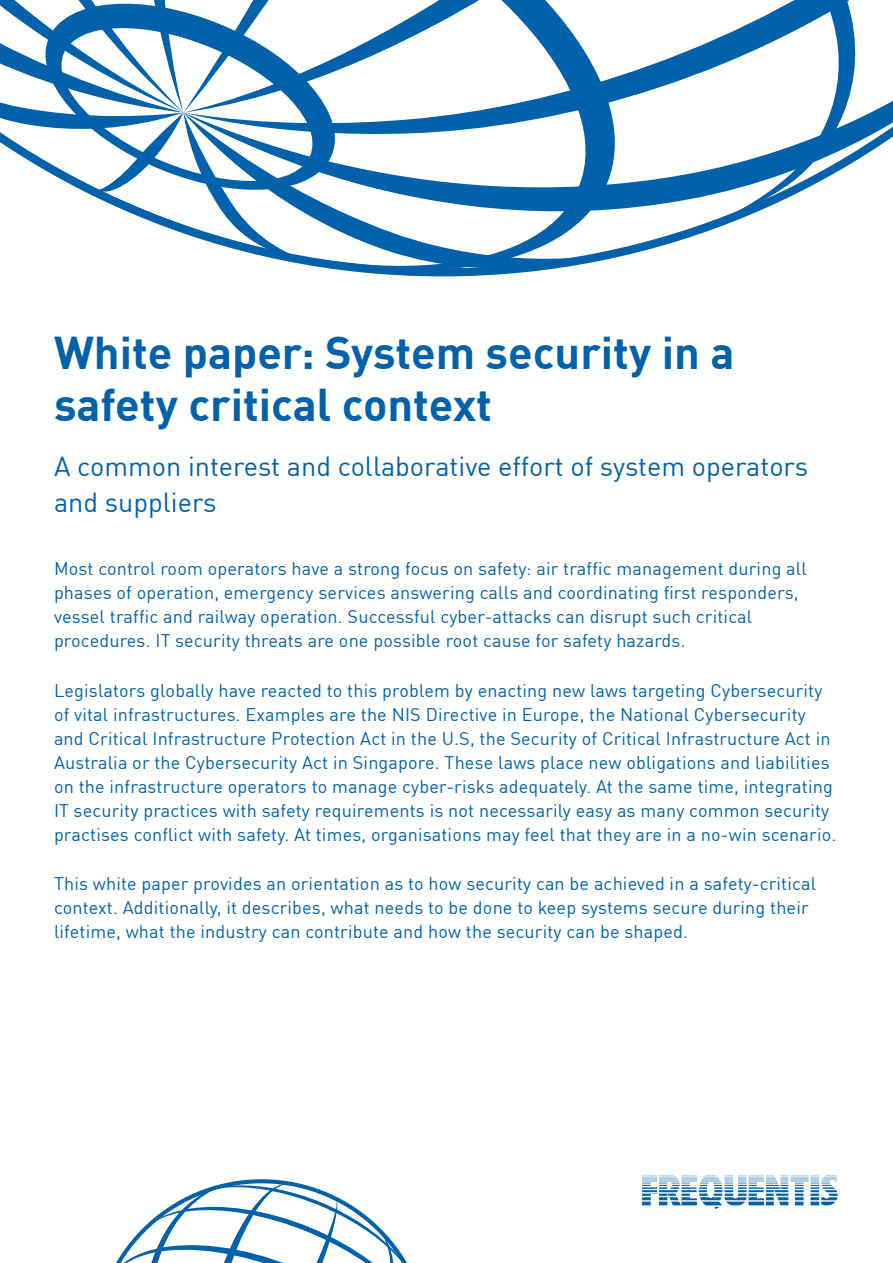
<style>
.page{position:relative;width:893px;height:1263px;background:#fff}
.page>*{position:absolute;margin:0;border:0;box-sizing:border-box;transform-origin:0 0}
.OFC_Title{font:700 45px/52.5px "DINOT";color:#0161aa}
.OFC_Subtitle{font:27px/36px "DINOT";color:#0161aa}
.Front_Cover_Text_Blu{font:18px/24px "DINOT";letter-spacing:.01em;color:#0161aa}
</style>
<div class="page">
<svg style="left:0;top:0;width:893px;height:276px"></svg>
<svg style="left:116px;top:1179px;width:291px;height:84px"></svg>
<svg style="left:642px;top:1175px;width:196px;height:34px"></svg>
<p class="OFC_Title" style="left:54px;top:322px;width:682px">White paper: System security in a safety critical context</p>
<p class="OFC_Subtitle" style="left:54px;top:446px;width:756px">A common interest and collaborative effort of system operators and suppliers</p>
<p class="Front_Cover_Text_Blu" style="left:54px;top:555px;width:754px">Most control room operators have a strong focus on safety: air traffic management during all phases of operation, emergency services answering calls and coordinating first responders, vessel traffic and railway operation. Successful cyber-attacks can disrupt such critical procedures. IT security threats are one possible root cause for safety hazards.</p>
<p class="Front_Cover_Text_Blu" style="left:54px;top:676px;width:784px">Legislators globally have reacted to this problem by enacting new laws targeting Cybersecurity of vital infrastructures. Examples are the NIS Directive in Europe, the National Cybersecurity and Critical Infrastructure Protection Act in the U.S, the Security of Critical Infrastructure Act in Australia or the Cybersecurity Act in Singapore. These laws place new obligations and liabilities on the infrastructure operators to manage cyber-risks adequately. At the same time, integrating IT security practices with safety requirements is not necessarily easy as many common security practises conflict with safety. At times, organisations may feel that they are in a no-win scenario.</p>
<p class="Front_Cover_Text_Blu" style="left:54px;top:870px;width:763px">This white paper provides an orientation as to how security can be achieved in a safety-critical context. Additionally, it describes, what needs to be done to keep systems secure during their lifetime, what the industry can contribute and how the security can be shaped.</p>
</div>
